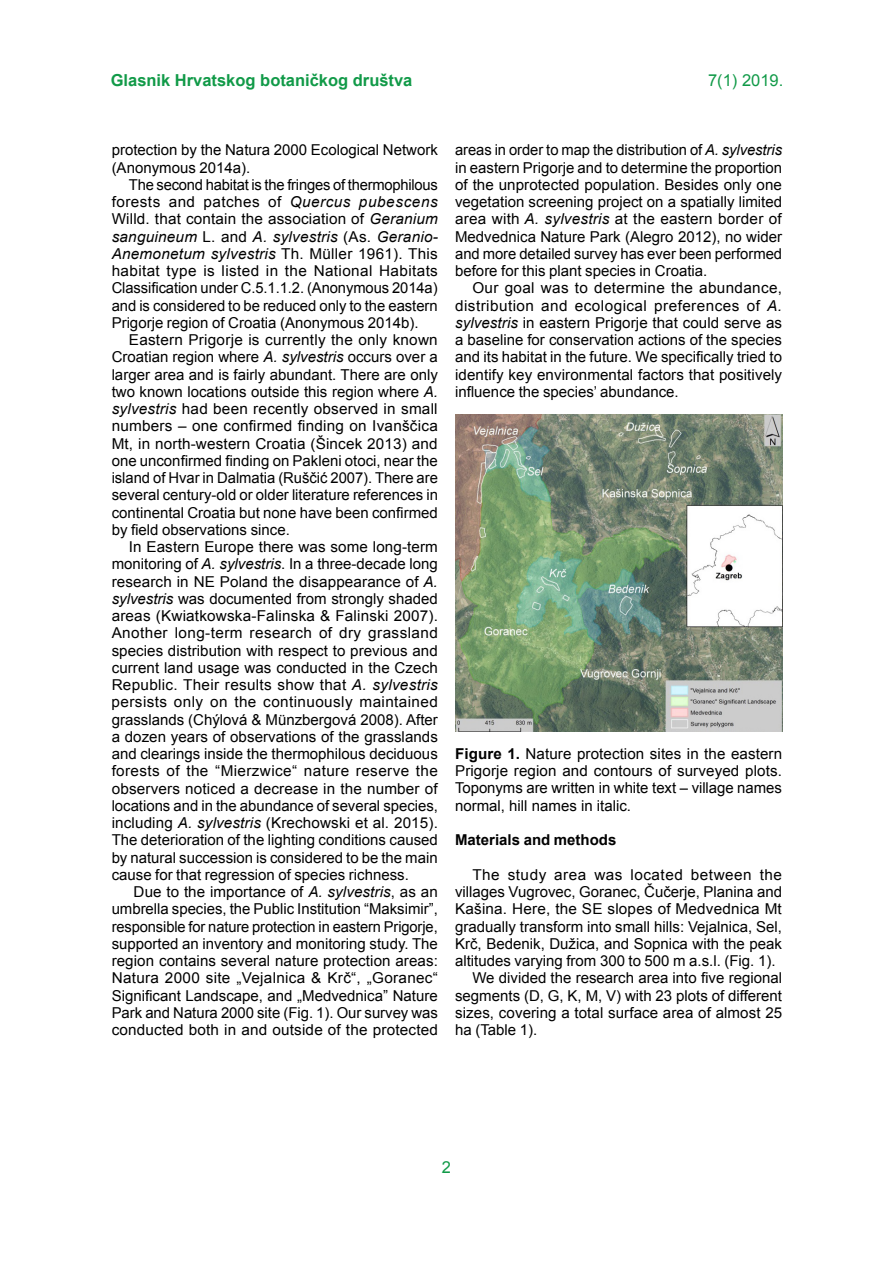
<style>
.page{position:relative;width:893px;height:1263px;background:#fff}
.page>*{position:absolute;margin:0;border:0;box-sizing:border-box;transform-origin:0 0}
.t1{font:700 16.5px "Arial";color:#119a48}
.t2{font:16.5px "Arial";color:#119a48}
.t3{font:15px/17.2px "Arial";color:#000;text-align:justify}
.t4{font:15px "Arial";letter-spacing:.035em;color:#000}
.t5{font:700 15px "Arial";color:#000}
.s1{font-style:italic}
.s2{font-weight:700}
</style>
<div class="page">
<img style="left:455px;top:414px;width:327px;height:318px">
<p class="t1" style="left:111px;top:69px;width:303px">Glasnik Hrvatskog botaničkog društva</p>
<p class="t2" style="left:708px;top:70px;width:77px">7(1) 2019.</p>
<p class="t3" style="left:112px;top:142px;width:328px">protection by the Natura 2000 Ecological Network (Anonymous 2014a).</p>
<p class="t3" style="left:112px;top:176px;width:328px;text-indent:17px">The second habitat is the fringes of thermophilous forests and patches of <span class="s1">Quercus pubescens </span>Willd. that contain the association of <span class="s1">Geranium sanguineum</span> L. and <span class="s1">A. sylvestris</span> (As. <span class="s1">Geranio-Anemonetum sylvestris</span> Th. Müller 1961). This habitat type is listed in the National Habitats Classification under C.5.1.1.2. (Anonymous 2014a) and is considered to be reduced only to the eastern Prigorje region of Croatia (Anonymous 2014b).</p>
<p class="t3" style="left:112px;top:331px;width:328px;text-indent:17px">Eastern Prigorje is currently the only known Croatian region where <span class="s1">A. sylvestris</span> occurs over a larger area and is fairly abundant. There are only two known locations outside this region where <span class="s1">A. sylvestris</span> had been recently observed in small numbers – one confirmed finding on Ivanščica Mt, in north-western Croatia (Šincek 2013) and one unconfirmed finding on Pakleni otoci, near the island of Hvar in Dalmatia (Ruščić 2007). There are several century-old or older literature references in continental Croatia but none have been confirmed by field observations since.</p>
<p class="t3" style="left:112px;top:538px;width:328px;text-indent:17px">In Eastern Europe there was some long-term monitoring of <span class="s1">A. sylvestris</span>. In a three-decade long research in NE Poland the disappearance of <span class="s1">A. sylvestris</span> was documented from strongly shaded areas (Kwiatkowska-Falinska &amp; Falinski 2007).<br>Another long-term research of dry grassland species distribution with respect to previous and current land usage was conducted in the Czech Republic. Their results show that <span class="s1">A. sylvestris </span>persists only on the continuously maintained grasslands (Chýlová &amp; Münzbergová 2008). After a dozen years of observations of the grasslands and clearings inside the thermophilous deciduous forests of the “Mierzwice“ nature reserve the observers noticed a decrease in the number of locations and in the abundance of several species, including <span class="s1">A. sylvestris</span> (Krechowski et al. 2015).<br>The deterioration of the lighting conditions caused by natural succession is considered to be the main cause for that regression of species richness.</p>
<p class="t3" style="left:112px;top:883px;width:328px;text-indent:22px">Due to the importance of <span class="s1">A. sylvestris</span>, as an umbrella species, the Public Institution “Maksimir”, responsible for nature protection in eastern Prigorje, supported an inventory and monitoring study. The region contains several nature protection areas:<br>Natura 2000 site „Vejalnica &amp; Krč“, „Goranec“ Significant Landscape, and „Medvednica” Nature Park and Natura 2000 site (Fig. 1). Our survey was conducted both in and outside of the protected</p>
<p class="t3" style="left:455px;top:142px;width:329px">areas in order to map the distribution of <span class="s1">A. sylvestris </span>in eastern Prigorje and to determine the proportion of the unprotected population. Besides only one vegetation screening project on a spatially limited area with <span class="s1">A. sylvestris</span> at the eastern border of Medvednica Nature Park (Alegro 2012), no wider and more detailed survey has ever been performed before for this plant species in Croatia.</p>
<p class="t3" style="left:455px;top:280px;width:329px;text-indent:17px">Our goal was to determine the abundance, distribution and ecological preferences of <span class="s1">A. sylvestris</span> in eastern Prigorje that could serve as a baseline for conservation actions of the species and its habitat in the future. We specifically tried to identify key environmental factors that positively influence the species’ abundance.</p>
<p class="t3" style="left:455px;top:745px;width:328px"><span class="s2">Figure 1.</span> Nature protection sites in the eastern Prigorje region and contours of surveyed plots.<br>Toponyms are written in white text – village names normal, hill names in italic.</p>
<p class="t5" style="left:455px;top:830px;width:163px">Materials and methods</p>
<p class="t4" style="left:472px;top:865px;width:311px">The study area was located between the</p>
<p class="t3" style="left:455px;top:883px;width:328px">villages Vugrovec, Goranec, Čučerje, Planina and</p>
<p class="t3" style="left:455px;top:900px;width:328px">Kašina. Here, the SE slopes of Medvednica Mt</p>
<p class="t3" style="left:455px;top:918px;width:328px">gradually transform into small hills: Vejalnica, Sel,</p>
<p class="t3" style="left:455px;top:935px;width:328px">Krč, Bedenik, Dužica, and Sopnica with the peak</p>
<p class="t3" style="left:455px;top:952px;width:322px">altitudes varying from 300 to 500 m a.s.l. (Fig. 1).</p>
<p class="t3" style="left:472px;top:969px;width:311px">We divided the research area into five regional</p>
<p class="t3" style="left:455px;top:987px;width:328px">segments (D, G, K, M, V) with 23 plots of different</p>
<p class="t3" style="left:455px;top:1004px;width:329px">sizes, covering a total surface area of almost 25</p>
<p class="t3" style="left:455px;top:1021px;width:84px">ha (Table 1).</p>
<p class="t2" style="left:442px;top:1156px;width:11px">2</p>
<p class="t2" style="left:442px;top:1156px;width:11px">5</p>
</div>
